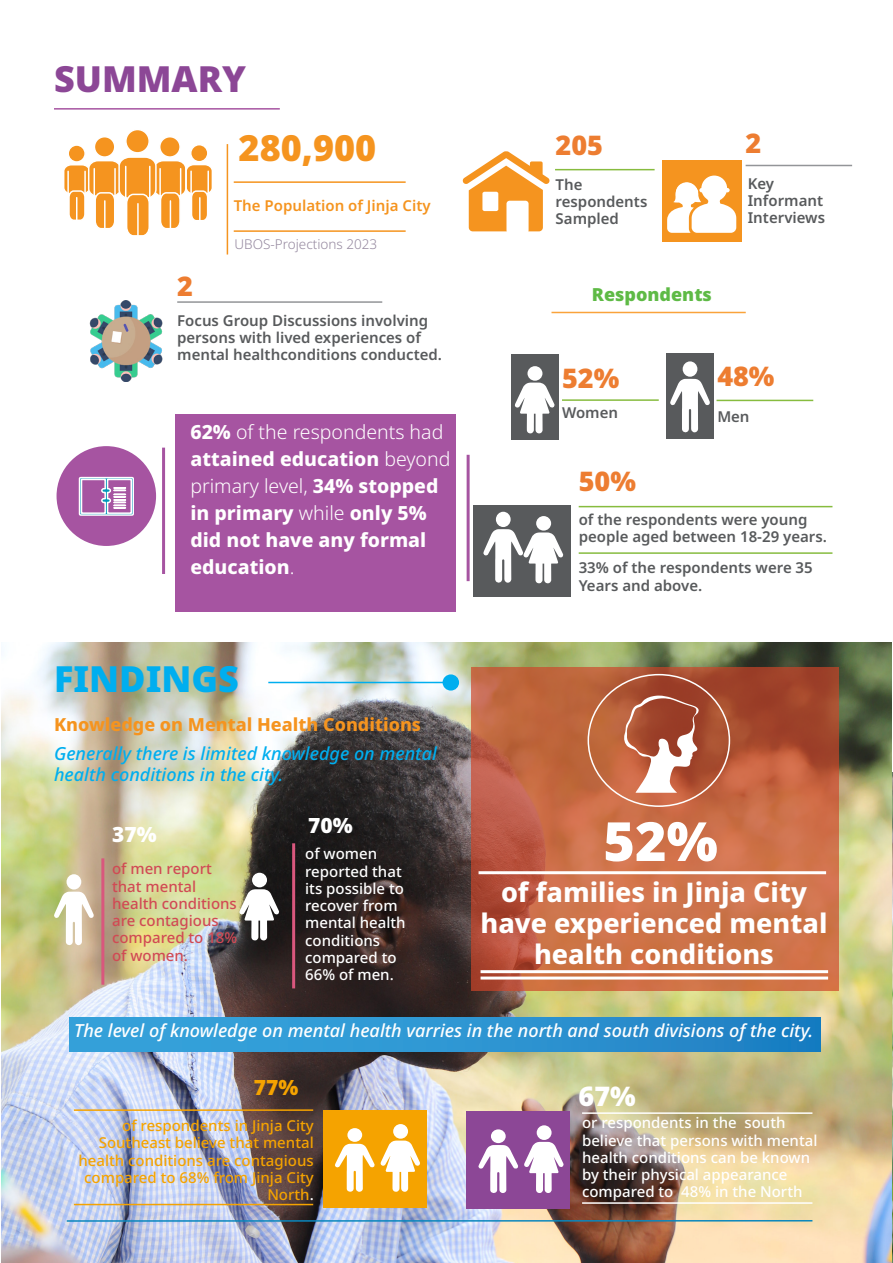
<style>
.page{position:relative;width:893px;height:1263px;background:#fff}
.page>*{position:absolute;margin:0;border:0;box-sizing:border-box;transform-origin:0 0}
.t1{font:900 54px "Noto Sans";color:#fff}
.t2{font:900 36px "Noto Sans";color:#00aeef}
.t3{font:900 36px "Noto Sans";color:#8c4796}
.t4{font:900 36px "Noto Sans";color:#f5941f}
.t5{font:800 27px/31px "Noto Sans";color:#fff;text-align:center}
.t6{font:900 27px "Noto Sans";color:#ed7d31}
.t7{font:900 27px "Noto Sans";color:#fff}
.t8{font:900 21px "Noto Sans";color:#fff}
.t9{font:900 21px "Noto Sans";color:#f5a300}
.t10{font:800 19.5px/27px "Noto Sans";color:#fff}
.t11{font:italic 500 18px "Noto Sans";color:#fff}
.t12{font:italic 500 18px/20.7px "Noto Sans";color:#00aeef}
.t13{font:800 18px "Noto Sans";color:#f5941f}
.t14{font:900 18px "Noto Sans";color:#5eba45}
.t15{font:600 15px/17.2px "Noto Sans";color:#585a5c}
.t16{font:500 15px/17.2px "Noto Sans";color:#fff}
.t17{font:500 15px/17.2px "Noto Sans";color:#f5a300;text-align:right}
.t18{font:500 15px/17.2px "Noto Sans";color:#d14a54}
.t19{font:600 15px "Noto Sans";color:#f5941f}
.t20{font:300 13.5px "Noto Sans";color:#94879e}
.s1{font-weight:300}
.s2{color:#fff}
</style>
<div class="page">
<img style="left:891px;top:773px;width:2px;height:490px">
<img style="left:1px;top:642px;width:890px;height:621px">
<div style="left:175px;top:414px;width:280px;height:197px;background:#a654a1"></div>
<div style="left:663px;top:160px;width:79px;height:82px;background:#f5941f"></div>
<hr style="left:234px;top:181px;width:172px;height:2px;background:#f5941f">
<hr style="left:234px;top:230px;width:172px;height:2px;background:#f5941f">
<hr style="left:555px;top:169px;width:100px;height:1px;background:#87bc3f">
<hr style="left:746px;top:165px;width:106px;height:1px;background:#939598">
<hr style="left:177px;top:301px;width:205px;height:2px;background:#939598">
<img style="left:89px;top:301px;width:74px;height:81px">
<div style="left:511px;top:354px;width:47px;height:86px;background:#585a5c"></div>
<div style="left:666px;top:353px;width:48px;height:85px;background:#585a5c"></div>
<hr style="left:562px;top:399px;width:97px;height:2px;background:#87bc3f">
<hr style="left:716px;top:400px;width:97px;height:1px;background:#87bc3f">
<svg style="left:515px;top:383px;width:40px;height:51px"></svg>
<div style="left:527px;top:366px;width:15px;height:15px;background:#fff;border-radius:50%"></div>
<svg style="left:670px;top:379px;width:40px;height:54px"></svg>
<div style="left:683px;top:361px;width:14px;height:16px;background:#fff;border-radius:50%"></div>
<hr style="left:551px;top:312px;width:195px;height:1px;background:#faa33b">
<div style="left:473px;top:505px;width:98px;height:92px;background:#585a5c"></div>
<hr style="left:579px;top:552px;width:253px;height:2px;background:#87bc3f">
<div style="left:57px;top:446px;width:99px;height:100px;background:#a654a1;border-radius:50%"></div>
<svg style="left:78px;top:476px;width:56px;height:40px"></svg>
<hr style="left:162px;top:448px;width:3px;height:126px;background:#a654a1">
<hr style="left:467px;top:455px;width:3px;height:126px;background:#a654a1">
<div style="left:191px;top:145px;width:17px;height:17px;background:#f5941f;border-radius:50%"></div>
<div style="left:190px;top:144px;width:19px;height:18px;border:2px solid #fff;border-radius:50%"></div>
<div style="left:68px;top:145px;width:17px;height:17px;background:#f5941f;border-radius:50%"></div>
<div style="left:67px;top:144px;width:19px;height:19px;border:2px solid #fff;border-radius:50%"></div>
<div style="left:160px;top:137px;width:20px;height:20px;background:#f5941f;border-radius:50%"></div>
<div style="left:159px;top:136px;width:22px;height:22px;border:2px solid #fff;border-radius:50%"></div>
<div style="left:94px;top:137px;width:21px;height:20px;background:#f5941f;border-radius:50%"></div>
<div style="left:94px;top:136px;width:22px;height:22px;border:2px solid #fff;border-radius:50%"></div>
<div style="left:126px;top:130px;width:23px;height:23px;background:#f5941f;border-radius:50%"></div>
<div style="left:125px;top:129px;width:25px;height:25px;border:2px solid #fff;border-radius:50%"></div>
<svg style="left:64px;top:156px;width:148px;height:80px"></svg>
<hr style="left:137px;top:204px;width:2px;height:32px;background:#fff">
<hr style="left:125px;top:166px;width:1px;height:33px;background:#fff">
<hr style="left:227px;top:144px;width:1px;height:111px;background:#f5941f">
<svg style="left:667px;top:176px;width:69px;height:57px"></svg>
<svg style="left:462px;top:151px;width:88px;height:80px"></svg>
<hr style="left:54px;top:108px;width:226px;height:2px;background:#a654a1">
<hr style="left:292px;top:843px;width:3px;height:145px;background:#d9577d">
<svg style="left:239px;top:889px;width:40px;height:52px"></svg>
<div style="left:252px;top:873px;width:15px;height:14px;background:#fff;border-radius:50%"></div>
<hr style="left:101px;top:858px;width:3px;height:127px;background:#d9577d">
<div style="left:70px;top:1017px;width:750px;height:35px;background:linear-gradient(to right,#39a7de,#1f81c4)"></div>
<div style="left:323px;top:1110px;width:103px;height:97px;background:#f5a300"></div>
<div style="left:393px;top:1124px;width:15px;height:15px;background:#fff;border-radius:50%"></div>
<svg style="left:335px;top:1140px;width:85px;height:52px"></svg>
<div style="left:347px;top:1128px;width:15px;height:14px;background:#fff;border-radius:50%"></div>
<hr style="left:74px;top:1109px;width:239px;height:2px;background:#f5a300">
<hr style="left:74px;top:1204px;width:239px;height:1px;background:#f5a300">
<div style="left:496px;top:512px;width:15px;height:15px;background:#fff;border-radius:50%"></div>
<svg style="left:483px;top:529px;width:80px;height:55px"></svg>
<div style="left:536px;top:516px;width:15px;height:15px;background:#fff;border-radius:50%"></div>
<svg style="left:471px;top:667px;width:368px;height:323px;background:#c26643"></svg>
<hr style="left:479px;top:871px;width:347px;height:3px;background:#fff">
<hr style="left:481px;top:970px;width:347px;height:3px;background:#fff">
<hr style="left:481px;top:976px;width:347px;height:3px;background:#fff">
<svg style="left:623px;top:696px;width:76px;height:97px"></svg>
<hr style="left:268px;top:682px;width:188px;height:1px;background:#00aeef">
<div style="left:443px;top:675px;width:15px;height:15px;background:#00aeef;border-radius:50%"></div>
<div style="left:443px;top:674px;width:16px;height:16px;border:2px solid #00aeef;border-radius:50%"></div>
<div style="left:467px;top:1111px;width:103px;height:98px;background:#8c4796"></div>
<svg style="left:524px;top:1142px;width:40px;height:51px"></svg>
<div style="left:537px;top:1125px;width:15px;height:15px;background:#fff;border-radius:50%"></div>
<svg style="left:478px;top:1145px;width:40px;height:48px"></svg>
<div style="left:491px;top:1129px;width:15px;height:14px;background:#fff;border-radius:50%"></div>
<hr style="left:582px;top:1202px;width:230px;height:2px;background:#fff">
<hr style="left:582px;top:1112px;width:230px;height:2px;background:#fff">
<hr style="left:67px;top:1220px;width:745px;height:2px;background:#0a87bd">
<hr style="left:579px;top:506px;width:253px;height:1px;background:#87bc3f">
<svg style="left:54px;top:891px;width:40px;height:55px"></svg>
<div style="left:67px;top:874px;width:14px;height:15px;background:#fff;border-radius:50%"></div>
<p class="t3" style="left:54px;top:58px;width:194px">SUMMARY</p>
<p class="t4" style="left:239px;top:128px;width:139px">280,900</p>
<p class="t19" style="left:234px;top:197px;width:198px">The Population of Jinja City</p>
<p class="t20" style="left:234px;top:237px;width:144px">UBOS-Projections 2023</p>
<p class="t6" style="left:177px;top:271px;width:17px">2</p>
<p class="t15" style="left:177px;top:312px;width:266px">Focus Group Discussions involving persons with lived experiences of mental healthconditions conducted.</p>
<p class="t10" style="left:190px;top:419px;width:262px">62% <span class="s1">of the respondents had </span>attained education <span class="s1">beyond primary level,</span> 34% stopped in primary <span class="s1">while</span> only 5% did not have any formal education<span class="s1">.</span></p>
<p class="t2" style="left:54px;top:659px;width:186px">FINDINGS</p>
<p class="t13" style="left:54px;top:714px;width:368px">Knowledge on Mental Health Conditions</p>
<p class="t12" style="left:54px;top:744px;width:384px">Generally there is limited knowledge on mental health conditions in the city.</p>
<p class="t8" style="left:112px;top:823px;width:46px">37%</p>
<p class="t18" style="left:112px;top:860px;width:127px">of men report that mental health conditions are contagious compared to 18% of women.</p>
<p class="t8" style="left:308px;top:814px;width:46px">70%</p>
<p class="t16" style="left:305px;top:845px;width:102px">of women reported that its possible to recover from mental health conditions compared to<br>66% of men.</p>
<p class="t6" style="left:556px;top:130px;width:49px">205</p>
<p class="t15" style="left:556px;top:176px;width:93px">The respondents<br>Sampled</p>
<p class="t14" style="left:592px;top:284px;width:122px">Respondents</p>
<p class="t6" style="left:746px;top:128px;width:17px">2</p>
<p class="t15" style="left:748px;top:175px;width:79px">Key<br>Informant<br>Interviews</p>
<p class="t6" style="left:562px;top:363px;width:59px">52%</p>
<p class="t15" style="left:562px;top:404px;width:58px">Women</p>
<p class="t6" style="left:717px;top:361px;width:59px">48%</p>
<p class="t15" style="left:717px;top:409px;width:34px">Men</p>
<p class="t6" style="left:579px;top:466px;width:59px">50%</p>
<p class="t15" style="left:579px;top:511px;width:250px">of the respondents were young people aged between 18-29 years.</p>
<p class="t15" style="left:579px;top:559px;width:236px">33% of the respondents were 35<br>Years and above.</p>
<p class="t1" style="left:603px;top:811px;width:116px">52%</p>
<p class="t5" style="left:480px;top:877px;width:348px">of families in Jinja City have experienced mental health conditions</p>
<p class="t11" style="left:74px;top:1017px;width:741px">The level of knowledge on mental health varries in the north and south divisions of the city.</p>
<p class="t9" style="left:254px;top:1075px;width:46px">77%</p>
<p class="t17" style="left:78px;top:1117px;width:237px">of respondents in Jinja City<br>Southeast believe that mental health conditions are contagious compared to 68% from Jinja City<br>North<span class="s2">.</span></p>
<p class="t7" style="left:579px;top:1081px;width:59px">67%</p>
<p class="t16" style="left:582px;top:1114px;width:237px">or respondents in the south believe that persons with mental health conditions can be known by their physical appearance compared to 48% in the North</p>
</div>
